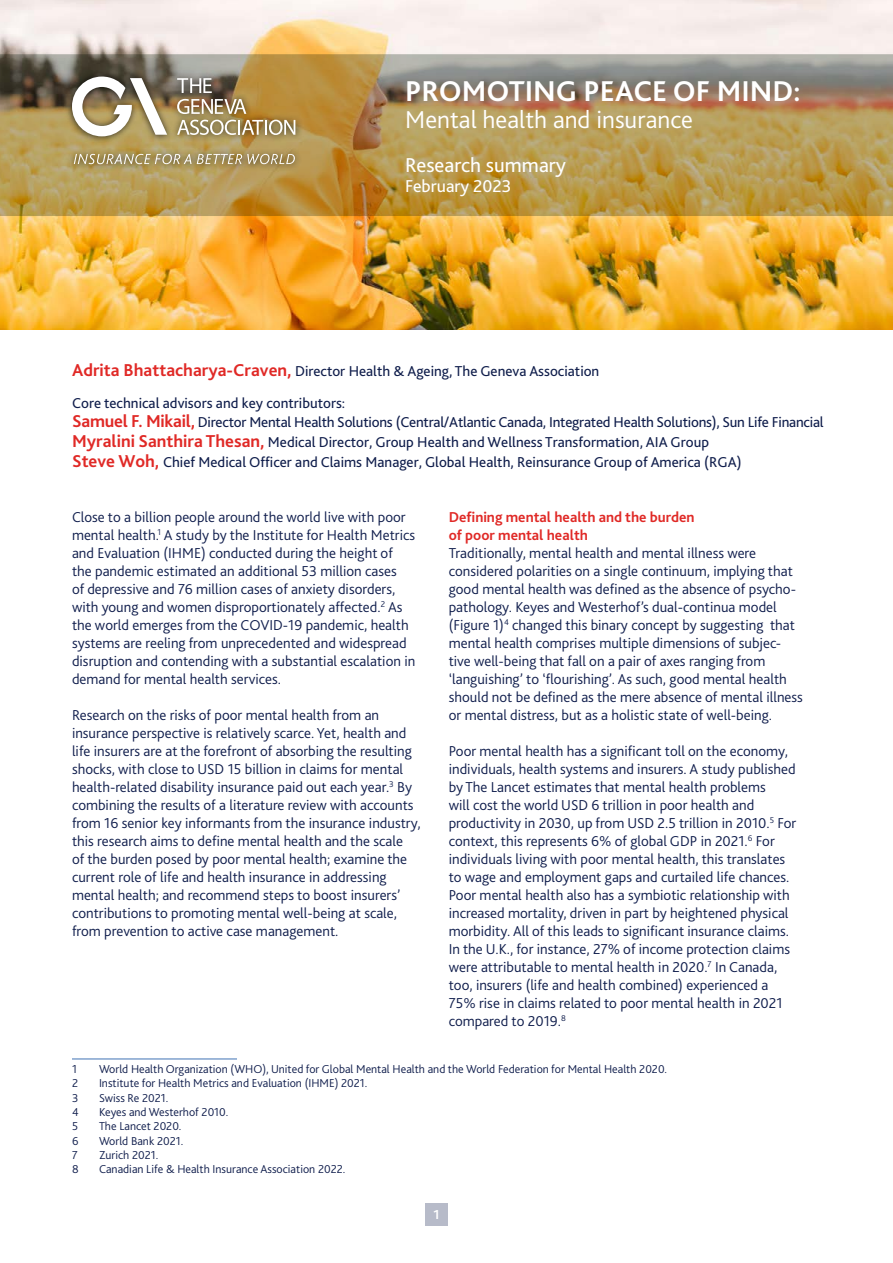
<style>
.page{position:relative;width:893px;height:1263px;background:#fff}
.page>*{position:absolute;margin:0;border:0;box-sizing:border-box;transform-origin:0 0}
.t1{font:700 30px "Bliss 2";color:#fff}
.t2{font:300 25.5px "Bliss 2";color:#fff}
.t3{font:21px "Bliss 2";color:#fff}
.t4{font:18px "Bliss 2";color:#fff}
.t5{font:300 15px/18px "Bliss 2";color:#0f1d4c}
.t6{font:15px/20px "Bliss 2";color:#0f1d4b}
.t7{font:700 15px/18px "Bliss 2";color:#e02926}
.t8{font:700 13.5px "Bliss 2";color:#fff}
.t9{font:300 12px "Bliss 2";color:#0f1d4c}
.s1{font-weight:700;font-size:18px;color:#e02926}
</style>
<div class="page">
<div style="left:425px;top:1203px;width:23px;height:22px;background:#b7bbc9"></div>
<hr style="left:72px;top:1058px;width:165px;height:1px;background:#5582bd">
<img style="left:0;top:0;width:893px;height:329px">
<svg style="left:0;top:54px;width:893px;height:162px;background:#ac9158"></svg>
<div style="left:65px;top:70px;width:238px;height:101px;background:#000;opacity:.75"></div>
<svg style="left:177px;top:78px;width:35px;height:15px"></svg>
<svg style="left:177px;top:99px;width:69px;height:15px"></svg>
<svg style="left:177px;top:120px;width:118px;height:15px"></svg>
<svg style="left:72px;top:77px;width:95px;height:59px"></svg>
<svg style="left:74px;top:154px;width:221px;height:10px;background:#b4a57e"></svg>
<h1 class="t1" style="left:405px;top:72px;width:397px">PROMOTING PEACE OF MIND:</h1>
<h2 class="t2" style="left:405px;top:104px;width:289px">Mental health and insurance</h2>
<h3 class="t3" style="left:405px;top:151px;width:162px">Research summary</h3>
<p class="t4" style="left:405px;top:175px;width:108px">February 2023</p>
<p class="t6" style="left:72px;top:354px;width:529px;line-height:32.2px"><span class="s1">Adrita Bhattacharya-Craven,</span> Director Health &amp; Ageing, The Geneva Association<br>Core technical advisors and key contributors:</p>
<p class="t6" style="left:72px;top:412px;width:753px"><span class="s1">Samuel F. Mikail,</span> Director Mental Health Solutions (Central/Atlantic Canada, Integrated Health Solutions), Sun Life Financial<br><span class="s1">Myralini Santhira Thesan,</span> Medical Director, Group Health and Wellness Transformation, AIA Group<br><span class="s1">Steve Woh,</span> Chief Medical Officer and Claims Manager, Global Health, Reinsurance Group of America (RGA)</p>
<p class="t5" style="left:72px;top:508px;width:345px">Close to a billion people around the world live with poor mental health.<sup>1</sup> A study by the Institute for Health Metrics and Evaluation (IHME) conducted during the height of the pandemic estimated an additional 53 million cases<br>of depressive and 76 million cases of anxiety disorders, with young and women disproportionately affected.<sup>2</sup> As the world emerges from the COVID-19 pandemic, health systems are reeling from unprecedented and widespread disruption and contending with a substantial escalation in demand for mental health services.</p>
<p class="t5" style="left:72px;top:706px;width:350px">Research on the risks of poor mental health from an insurance perspective is relatively scarce. Yet, health and life insurers are at the forefront of absorbing the resulting shocks, with close to USD 15 billion in claims for mental health-related disability insurance paid out each year.<sup>3</sup> By combining the results of a literature review with accounts from 16 senior key informants from the insurance industry, this research aims to define mental health and the scale<br>of the burden posed by poor mental health; examine the current role of life and health insurance in addressing mental health; and recommend steps to boost insurers’ contributions to promoting mental well-being at scale, from prevention to active case management.</p>
<p class="t7" style="left:449px;top:508px;width:247px">Defining mental health and the burden of poor mental health</p>
<p class="t5" style="left:449px;top:544px;width:356px">Traditionally, mental health and mental illness were considered polarities on a single continuum, implying that good mental health was defined as the absence of psycho&shy;pathology. Keyes and Westerhof’s dual-continua model (Figure 1)<sup>4</sup> changed this binary concept by suggesting that mental health comprises multiple dimensions of subjec&shy;tive well-being that fall on a pair of axes ranging from ‘languishing’ to ‘flourishing’. As such, good mental health should not be defined as the mere absence of mental illness or mental distress, but as a holistic state of well-being.</p>
<p class="t5" style="left:449px;top:742px;width:349px">Poor mental health has a significant toll on the economy, individuals, health systems and insurers. A study published by The Lancet estimates that mental health problems<br>will cost the world USD 6 trillion in poor health and productivity in 2030, up from USD 2.5 trillion in 2010.<sup>5</sup> For context, this represents 6% of global GDP in 2021.<sup>6</sup> For individuals living with poor mental health, this translates to wage and employment gaps and curtailed life chances.<br>Poor mental health also has a symbiotic relationship with increased mortality, driven in part by heightened physical morbidity. All of this leads to significant insurance claims.<br>In the U.K., for instance, 27% of income protection claims were attributable to mental health in 2020.<sup>7</sup> In Canada, too, insurers (life and health combined) experienced a 75% rise in claims related to poor mental health in 2021 compared to 2019.<sup>8</sup></p>
<p class="t9" style="left:72px;top:1062px;width:6px">1</p>
<p class="t9" style="left:99px;top:1062px;width:570px">World Health Organization (WHO), United for Global Mental Health and the World Federation for Mental Health 2020.</p>
<p class="t9" style="left:72px;top:1076px;width:8px">2</p>
<p class="t9" style="left:99px;top:1076px;width:270px">Institute for Health Metrics and Evaluation (IHME) 2021.</p>
<p class="t9" style="left:72px;top:1090px;width:8px">3</p>
<p class="t9" style="left:99px;top:1090px;width:71px">Swiss Re 2021.</p>
<p class="t9" style="left:72px;top:1104px;width:8px">4</p>
<p class="t9" style="left:99px;top:1104px;width:131px">Keyes and Westerhof 2010.</p>
<p class="t9" style="left:72px;top:1119px;width:8px">5</p>
<p class="t9" style="left:99px;top:1119px;width:84px">The Lancet 2020.</p>
<p class="t9" style="left:72px;top:1133px;width:8px">6</p>
<p class="t9" style="left:99px;top:1133px;width:86px">World Bank 2021.</p>
<p class="t9" style="left:72px;top:1147px;width:7px">7</p>
<p class="t9" style="left:99px;top:1147px;width:61px">Zurich 2021.</p>
<p class="t9" style="left:72px;top:1161px;width:8px">8</p>
<p class="t9" style="left:99px;top:1161px;width:248px">Canadian Life &amp; Health Insurance Association 2022.</p>
<p class="t8" style="left:434px;top:1206px;width:8px">1</p>
</div>
